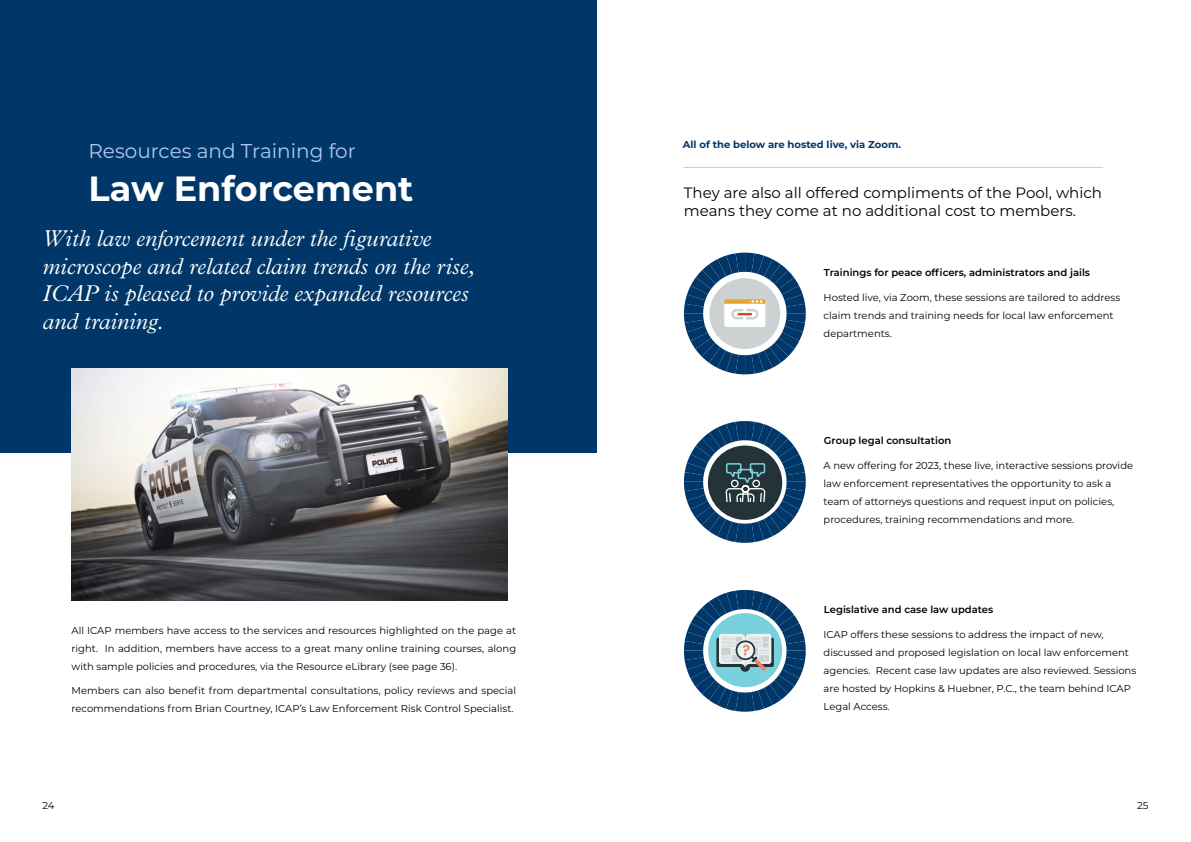
<style>
.page{position:relative;width:1191px;height:842px;background:#fff}
.page>*{position:absolute;margin:0;border:0;box-sizing:border-box;transform-origin:0 0}
.t1{font:700 35px "Montserrat";color:#fff}
.t2{font:italic 300 23px/27.6px "Plantin MT Pro";color:#fff}
.t3{font:20px "Montserrat";color:#afc8ea}
.t4{font:15px/18px "Montserrat";color:#000}
.t5{font:10px/18px "Montserrat";color:#000}
.t6{font:600 10px "Montserrat";color:#000}
.t7{font:700 10px "Montserrat";color:#003768}
</style>
<div class="page">
<div style="left:0;top:0;width:596px;height:453px;background:#003768"></div>
<img style="left:72px;top:369px;width:435px;height:231px">
<hr style="left:683px;top:167px;width:420px;height:1px;background:#f2d353">
<svg style="left:684px;top:253px;width:121px;height:121px"></svg>
<svg style="left:684px;top:421px;width:121px;height:122px"></svg>
<svg style="left:684px;top:590px;width:121px;height:122px"></svg>
<h3 class="t3" style="left:88px;top:138px;width:269px">Resources and Training for</h3>
<h1 class="t1" style="left:88px;top:163px;width:326px">Law Enforcement</h1>
<h2 class="t2" style="left:43px;top:225px;width:433px">With law enforcement under the figurative microscope and related claim trends on the rise, ICAP is pleased to provide expanded resources and training.</h2>
<p class="t5" style="left:72px;top:621px;width:446px;text-align:justify">All ICAP members have access to the services and resources highlighted on the page at right. In addition, members have access to a great many online training courses, along with sample policies and procedures, via the Resource eLibrary (see page 36).</p>
<p class="t5" style="left:72px;top:681px;width:446px">Members can also benefit from departmental consultations, policy reviews and special recommendations from Brian Courtney, ICAP’s Law Enforcement Risk Control Specialist.</p>
<p class="t7" style="left:683px;top:137px;width:220px">All of the below are hosted live, via Zoom.</p>
<h3 class="t4" style="left:684px;top:183px;width:419px">They are also all offered compliments of the Pool, which means they come at no additional cost to members.</h3>
<p class="t6" style="left:824px;top:265px;width:268px">Trainings for peace officers, administrators and jails</p>
<p class="t5" style="left:823px;top:288px;width:298px">Hosted live, via Zoom, these sessions are tailored to address claim trends and training needs for local law enforcement departments.</p>
<p class="t6" style="left:824px;top:433px;width:129px">Group legal consultation</p>
<p class="t5" style="left:823px;top:456px;width:311px">A new offering for 2023, these live, interactive sessions provide law enforcement representatives the opportunity to ask a team of attorneys questions and request input on policies, procedures, training recommendations and more.</p>
<p class="t6" style="left:824px;top:602px;width:171px">Legislative and case law updates</p>
<p class="t5" style="left:823px;top:625px;width:314px">ICAP offers these sessions to address the impact of new, discussed and proposed legislation on local law enforcement agencies. Recent case law updates are also reviewed. Sessions are hosted by Hopkins &amp; Huebner, P.C., the team behind ICAP Legal Access.</p>
<p class="t5" style="left:43px;top:796px;width:14px">24</p>
<p class="t5" style="left:1137px;top:796px;width:13px">25</p>
</div>
